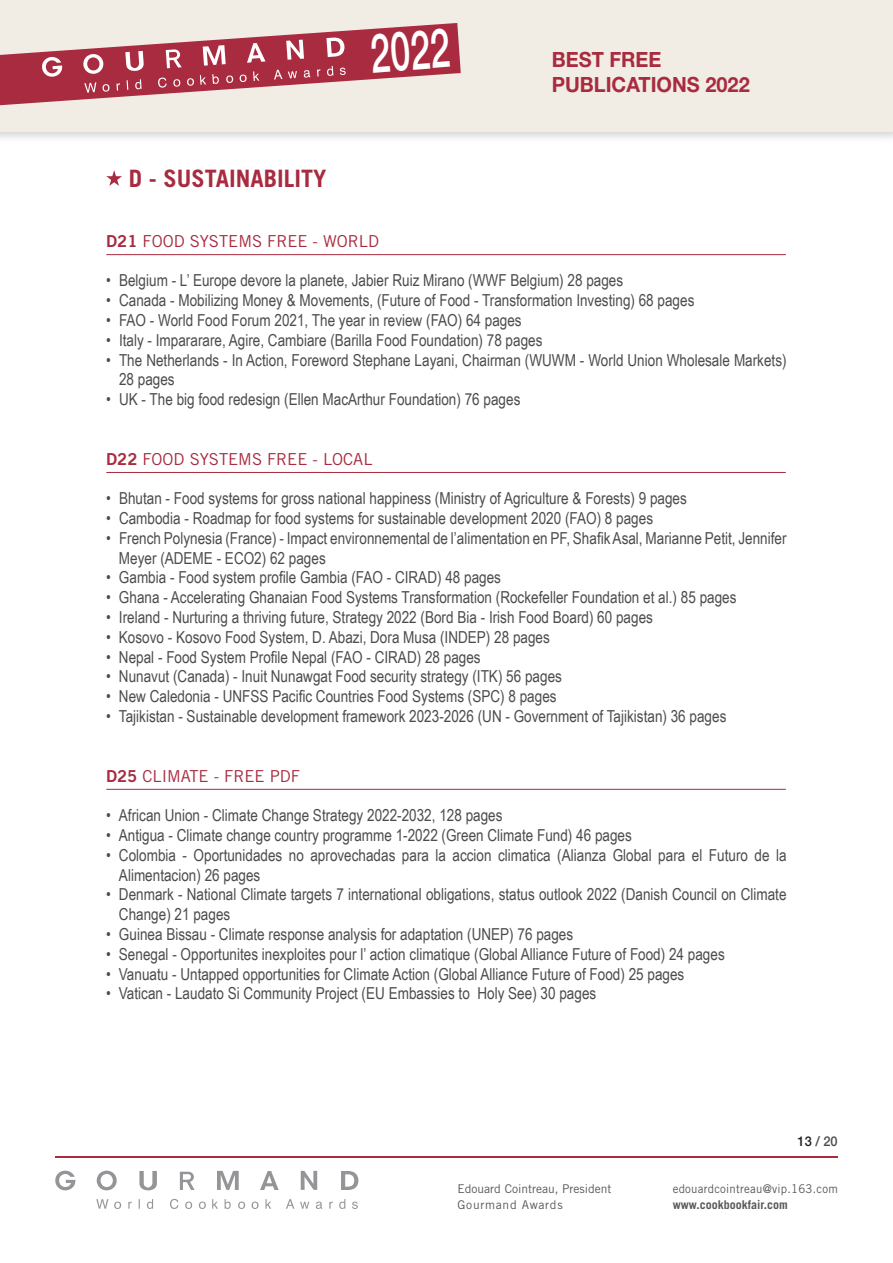
<style>
.page{position:relative;width:893px;height:1263px;background:#fff}
.page>*{position:absolute;margin:0;border:0;box-sizing:border-box;transform-origin:0 0}
.t1{font:500 54.15px "Helvetica Neue LT Std";color:#fff;scale:.66 1}
.t2{font:700 24px "Trade Gothic LT Std";color:#a82b40}
.t3{font:700 21px/25.2px "Helvetica Neue LT Std";color:#a82b40;scale:.95 1}
.t4{font:16.5px/19.8px "Arial Narrow";color:#4b4c4d}
.t5{font:16.5px "Trade Gothic LT Std";color:#a82b40}
.t6{font:500 13.5px "Helvetica Neue LT Std";color:#4b4c4d;scale:.95 1}
.t7{font:12px/15.6px "Trade Gothic LT Std";color:#57585a}
.t8{font:12px "Trade Gothic LT Std";letter-spacing:.02em;color:#57585a;scale:.95 1}
.t9{font:700 12px "Trade Gothic LT Std";color:#57585a}
.s1{font-family:"Trade Gothic LT Std Bd 2"}
.s2{color:#231f20}
</style>
<div class="page">
<div style="left:0;top:0;width:893px;height:143px;background:#231f20;opacity:.2"></div>
<div style="left:0;top:0;width:893px;height:132px;background:#f1ece4"></div>
<svg style="left:0;top:23px;width:461px;height:83px"></svg>
<hr style="left:55px;top:1157px;width:783px;height:1px;background:#a82b40">
<svg style="left:55px;top:1170px;width:303px;height:20px"></svg>
<svg style="left:96px;top:1199px;width:262px;height:10px"></svg>
<hr style="left:106px;top:254px;width:680px;height:1px;background:#a82b40">
<hr style="left:106px;top:472px;width:680px;height:1px;background:#a82b40">
<hr style="left:106px;top:789px;width:680px;height:1px;background:#a82b40">
<svg style="left:106px;top:170px;width:16px;height:16px"></svg>
<h2 class="t2" style="left:129px;top:164px;width:199px">D - SUSTAINABILITY</h2>
<h1 class="t1" style="left:368px;top:21px;width:123px;rotate:-4deg">2022</h1>
<p class="t3" style="left:552px;top:46px;width:210px">BEST FREE<br>PUBLICATIONS 2022</p>
<p class="t5" style="left:106px;top:231px;width:274px"><span class="s1">D21</span> FOOD SYSTEMS FREE - WORLD</p>
<p class="t4" style="left:106px;top:270px;width:518px">• Belgium - L’ Europe devore la planete, Jabier Ruiz Mirano (WWF Belgium) 28 pages</p>
<p class="t4" style="left:106px;top:290px;width:590px">• Canada - Mobilizing Money &amp; Movements, (Future of Food - Transformation Investing) 68 pages</p>
<p class="t4" style="left:106px;top:310px;width:417px">• FAO - World Food Forum 2021, The year in review (FAO) 64 pages</p>
<p class="t4" style="left:106px;top:329px;width:438px">• Italy - Impararare, Agire, Cambiare (Barilla Food Foundation) 78 pages</p>
<p class="t4" style="left:119px;top:349px;width:669px;text-indent:-13px">• The Netherlands - In Action, Foreword Stephane Layani, Chairman (WUWM - World Union Wholesale Markets)<br>28 pages</p>
<p class="t4" style="left:106px;top:389px;width:416px">• UK - The big food redesign (Ellen MacArthur Foundation) 76 pages</p>
<p class="t5" style="left:106px;top:449px;width:268px"><span class="s1">D22</span> FOOD SYSTEMS FREE - LOCAL</p>
<p class="t4" style="left:106px;top:488px;width:582px">• Bhutan - Food systems for gross national happiness (Ministry of Agriculture &amp; Forests) 9 pages</p>
<p class="t4" style="left:106px;top:508px;width:548px">• Cambodia - Roadmap for food systems for sustainable development 2020 (FAO) 8 pages</p>
<p class="t4" style="left:119px;top:527px;width:669px;text-indent:-13px">• French Polynesia (France) - Impact environnemental de l’alimentation en PF, ShafikAsal, Marianne Petit, Jennifer<br>Meyer (ADEME - ECO2) 62 pages</p>
<p class="t4" style="left:106px;top:567px;width:396px">• Gambia - Food system profile Gambia (FAO - CIRAD) 48 pages</p>
<p class="t4" style="left:106px;top:587px;width:632px">• Ghana - Accelerating Ghanaian Food Systems Transformation (Rockefeller Foundation et al.) 85 pages</p>
<p class="t4" style="left:106px;top:607px;width:548px">• Ireland - Nurturing a thriving future, Strategy 2022 (Bord Bia - Irish Food Board) 60 pages</p>
<p class="t4" style="left:106px;top:626px;width:445px">• Kosovo - Kosovo Food System, D. Abazi, Dora Musa (INDEP) 28 pages</p>
<p class="t4" style="left:106px;top:646px;width:376px">• Nepal - Food System Profile Nepal (FAO - CIRAD) 28 pages</p>
<p class="t4" style="left:106px;top:666px;width:457px">• Nunavut (Canada) - Inuit Nunawgat Food security strategy (ITK) 56 pages</p>
<p class="t4" style="left:106px;top:686px;width:452px">• New Caledonia - UNFSS Pacific Countries Food Systems (SPC) 8 pages</p>
<p class="t4" style="left:106px;top:706px;width:622px">• Tajikistan - Sustainable development framework 2023-2026 (UN - Government of Tajikistan) 36 pages</p>
<p class="t5" style="left:106px;top:766px;width:195px"><span class="s1">D25</span> CLIMATE - FREE PDF</p>
<p class="t4" style="left:106px;top:805px;width:398px">• African Union - Climate Change Strategy 2022-2032, 128 pages</p>
<p class="t4" style="left:106px;top:824px;width:527px">• Antigua - Climate change country programme 1-2022 (Green Climate Fund) 46 pages</p>
<p class="t4" style="left:119px;top:844px;width:669px;text-indent:-13px">• Colombia - Oportunidades no aprovechadas para la accion climatica (Alianza Global para el Futuro de la<br>Alimentacion) 26 pages</p>
<p class="t4" style="left:119px;top:884px;width:669px;text-indent:-13px">• Denmark - National Climate targets 7 international obligations, status outlook 2022 (Danish Council on Climate<br>Change) 21 pages</p>
<p class="t4" style="left:106px;top:923px;width:468px">• Guinea Bissau - Climate response analysis for adaptation (UNEP) 76 pages</p>
<p class="t4" style="left:106px;top:943px;width:620px">• Senegal - Opportunites inexploites pour l’ action climatique (Global Alliance Future of Food) 24 pages</p>
<p class="t4" style="left:106px;top:963px;width:580px">• Vanuatu - Untapped opportunities for Climate Action (Global Alliance Future of Food) 25 pages</p>
<p class="t4" style="left:106px;top:983px;width:492px">• Vatican - Laudato Si Community Project (EU Embassies to Holy See) 30 pages</p>
<p class="t6" style="left:797px;top:1133px;width:44px"><span class="s2">13</span> / 20</p>
<p class="t7" style="left:458px;top:1181px;width:156px">Edouard Cointreau, President<br>Gourmand Awards</p>
<p class="t8" style="left:673px;top:1182px;width:175px">edouardcointreau@vip.163.com</p>
<p class="t9" style="left:673px;top:1197px;width:117px">www.cookbookfair.com</p>
</div>
